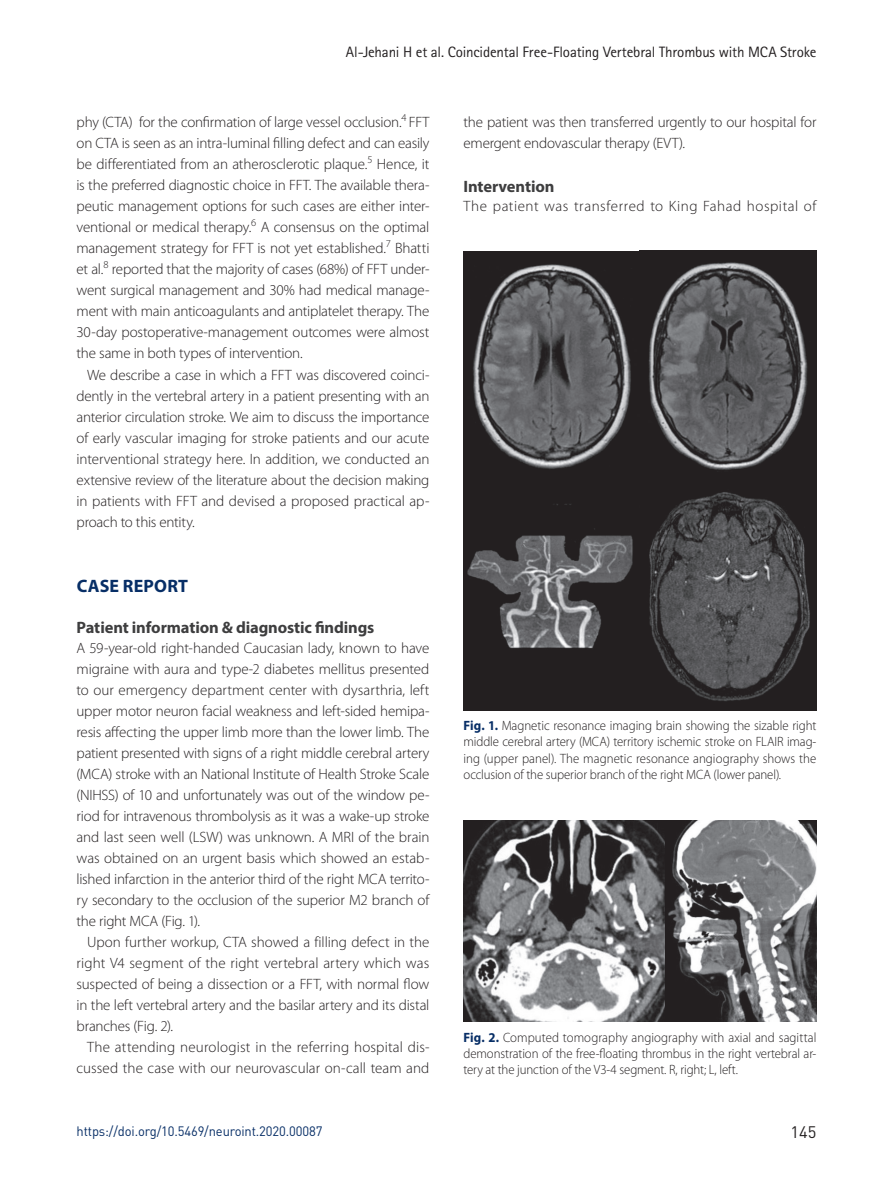
<style>
.page{position:relative;width:893px;height:1191px;background:#fff}
.page>*{position:absolute;margin:0;border:0;box-sizing:border-box;transform-origin:0 0}
.t1{font:700 18px "Myriad Pro";letter-spacing:.01em;color:#072e66}
.t2{font:700 16.5px "Myriad Pro";letter-spacing:-.01em;color:#3e3e3f}
.t3{font:16.5px "DIN Pro";color:#231f20}
.t4{font:300 15px/21px "Myriad Pro";letter-spacing:-.005em;color:#231f20;text-align:justify}
.t5{font:15px "Rotis Sans Serif Std";letter-spacing:-.01em;color:#231f20}
.t6{font:300 15px "Myriad Pro";letter-spacing:.035em;color:#231f20}
.t7{font:300 13.5px/16.2px "Myriad Pro";letter-spacing:-.01em;color:#231f20;text-align:justify;scale:.95 1}
.t8{font:13.5px "DIN Pro";letter-spacing:-.01em;color:#072e66;scale:.96 1}
.s1{font-weight:700;color:#072e66}
</style>
<div class="page">
<img style="left:463px;top:251px;width:353px;height:459px">
<img style="left:463px;top:820px;width:353px;height:201px">
<p class="t5" style="left:346px;top:43px;width:472px">Al-Jehani H et al. Coincidental Free-Floating Vertebral Thrombus with MCA Stroke</p>
<p class="t4" style="left:77px;top:112px;width:355px">phy (CTA) for the confirmation of large vessel occlusion.<sup>4</sup> FFT on CTA is seen as an intra-luminal filling defect and can easily be differentiated from an atherosclerotic plaque.<sup>5</sup> Hence, it is the preferred diagnostic choice in FFT. The available thera&shy;peutic management options for such cases are either inter&shy;ventional or medical therapy.<sup>6</sup> A consensus on the optimal management strategy for FFT is not yet established.<sup>7</sup> Bhatti et al.<sup>8</sup> reported that the majority of cases (68%) of FFT under&shy;went surgical management and 30% had medical manage&shy;ment with main anticoagulants and antiplatelet therapy. The 30-day postoperative-management outcomes were almost the same in both types of intervention.</p>
<p class="t4" style="left:77px;top:364px;width:354px;text-indent:11px">We describe a case in which a FFT was discovered coinci&shy;dently in the vertebral artery in a patient presenting with an anterior circulation stroke. We aim to discuss the importance of early vascular imaging for stroke patients and our acute interventional strategy here. In addition, we conducted an extensive review of the literature about the decision making in patients with FFT and devised a proposed practical ap&shy;proach to this entity.</p>
<p class="t1" style="left:77px;top:574px;width:113px">CASE REPORT</p>
<p class="t2" style="left:77px;top:616px;width:299px">Patient information &amp; diagnostic findings</p>
<p class="t4" style="left:77px;top:637px;width:354px">A 59-year-old right-handed Caucasian lady, known to have migraine with aura and type-2 diabetes mellitus presented to our emergency department center with dysarthria, left upper motor neuron facial weakness and left-sided hemipa&shy;resis affecting the upper limb more than the lower limb. The patient presented with signs of a right middle cerebral artery (MCA) stroke with an National Institute of Health Stroke Scale (NIHSS) of 10 and unfortunately was out of the window pe&shy;riod for intravenous thrombolysis as it was a wake-up stroke and last seen well (LSW) was unknown. A MRI of the brain was obtained on an urgent basis which showed an estab&shy;lished infarction in the anterior third of the right MCA territo&shy;ry secondary to the occlusion of the superior M2 branch of the right MCA (Fig. 1).</p>
<p class="t4" style="left:77px;top:931px;width:354px;text-indent:11px">Upon further workup, CTA showed a filling defect in the right V4 segment of the right vertebral artery which was suspected of being a dissection or a FFT, with normal flow in the left vertebral artery and the basilar artery and its distal branches (Fig. 2).</p>
<p class="t4" style="left:77px;top:1036px;width:354px;text-align:right">The attending neurologist in the referring hospital dis&shy;cussed the case with our neurovascular on-call team and</p>
<p class="t8" style="left:77px;top:1122px;width:258px">https://doi.org/10.5469/neuroint.2020.00087</p>
<p class="t4" style="left:463px;top:112px;width:354px">the patient was then transferred urgently to our hospital for emergent endovascular therapy (EVT).</p>
<p class="t2" style="left:463px;top:175px;width:92px">Intervention</p>
<p class="t6" style="left:463px;top:198px;width:354px">The patient was transferred to King Fahad hospital of</p>
<p class="t7" style="left:463px;top:718px;width:373px"><span class="s1">Fig. 1.</span> Magnetic resonance imaging brain showing the sizable right middle cerebral artery (MCA) territory ischemic stroke on FLAIR imag&shy;ing (upper panel). The magnetic resonance angiography shows the occlusion of the superior branch of the right MCA (lower panel).</p>
<p class="t7" style="left:463px;top:1029px;width:373px"><span class="s1">Fig. 2.</span> Computed tomography angiography with axial and sagittal demonstration of the free-floating thrombus in the right vertebral ar&shy;tery at the junction of the V3-4 segment. R, right; L, left.</p>
<p class="t3" style="left:791px;top:1120px;width:27px">145</p>
</div>
